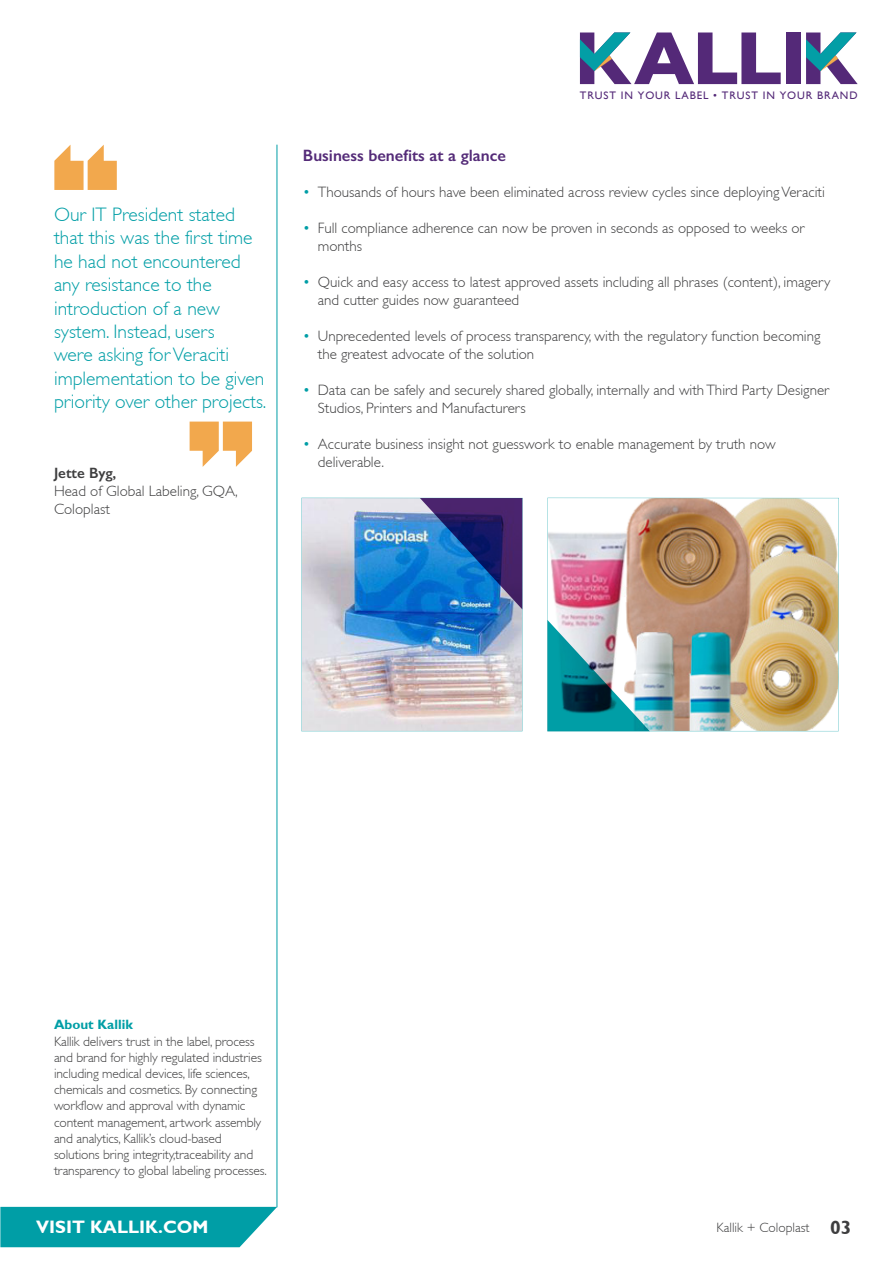
<style>
.page{position:relative;width:893px;height:1263px;background:#fff}
.page>*{position:absolute;margin:0;border:0;box-sizing:border-box;transform-origin:0 0}
.t1{font:300 19.5px/23.4px "Gill Sans";color:#009ea6}
.t2{font:700 19.35px "Gill Sans";color:#3e3e3f}
.t3{font:700 18px "Gill Sans";color:#fff}
.t4{font:600 16.5px "Gill Sans";color:#542b78}
.t5{font:300 15px/18px "Gill Sans";color:#3e3e3f}
.t6{font:600 15px "Gill Sans";color:#3e3e3f}
.t7{font:300 13.5px/16.2px "Gill Sans";letter-spacing:-.01em;color:#3e3e3f}
.t8{font:700 13.5px "Gill Sans";color:#009ea6}
.t9{font:10.95px "Gill Sans";letter-spacing:.08em;color:#542978}
.s1{color:#009ea6}
</style>
<div class="page">
<svg style="left:54px;top:145px;width:63px;height:45px"></svg>
<svg style="left:190px;top:422px;width:62px;height:45px"></svg>
<div style="left:786px;top:33px;width:14px;height:51px;background:#542978"></div>
<svg style="left:580px;top:33px;width:201px;height:51px"></svg>
<svg style="left:806px;top:33px;width:52px;height:51px"></svg>
<hr style="left:277px;top:145px;width:1px;height:1062px;background:#009ea6">
<svg style="left:0;top:1207px;width:277px;height:40px;background:#11a4ac"></svg>
<img style="left:301px;top:498px;width:222px;height:233px">
<img style="left:420px;top:498px;width:102px;height:111px">
<img style="left:547px;top:498px;width:292px;height:233px">
<img style="left:547px;top:620px;width:103px;height:111px">
<p class="t1" style="left:54px;top:203px;width:214px">Our IT President stated that this was the first time he had not encountered any resistance to the introduction of a new system. Instead, users<br>were asking for Veraciti implementation to be given priority over other projects.</p>
<p class="t6" style="left:54px;top:464px;width:64px">Jette Byg,</p>
<p class="t5" style="left:54px;top:482px;width:185px">Head of Global Labeling, GQA,<br>Coloplast</p>
<p class="t9" style="left:580px;top:89px;width:279px">TRUST IN YOUR LABEL • TRUST IN YOUR BRAND</p>
<p class="t4" style="left:303px;top:145px;width:204px">Business benefits at a glance</p>
<p class="t5" style="left:303px;top:183px;width:523px"><span class="s1">•</span> Thousands of hours have been eliminated across review cycles since deploying Veraciti</p>
<p class="t5" style="left:318px;top:219px;width:488px;text-indent:-15px"><span class="s1">•</span> Full compliance adherence can now be proven in seconds as opposed to weeks or months</p>
<p class="t5" style="left:318px;top:273px;width:514px;text-indent:-15px"><span class="s1">•</span> Quick and easy access to latest approved assets including all phrases (content), imagery and cutter guides now guaranteed</p>
<p class="t5" style="left:318px;top:327px;width:504px;text-indent:-15px"><span class="s1">•</span> Unprecedented levels of process transparency, with the regulatory function becoming the greatest advocate of the solution</p>
<p class="t5" style="left:318px;top:381px;width:513px;text-indent:-15px"><span class="s1">•</span> Data can be safely and securely shared globally, internally and with Third Party Designer<br>Studios, Printers and Manufacturers</p>
<p class="t5" style="left:318px;top:435px;width:459px;text-indent:-15px"><span class="s1">•</span> Accurate business insight not guesswork to enable management by truth now deliverable.</p>
<p class="t8" style="left:54px;top:1017px;width:80px">About Kallik</p>
<p class="t7" style="left:54px;top:1033px;width:214px">Kallik delivers trust in the label, process and brand for highly regulated industries including medical devices, life sciences, chemicals and cosmetics. By connecting workflow and approval with dynamic content management, artwork assembly and analytics, Kallik’s cloud-based solutions bring integrity,traceability and transparency to global labeling processes.</p>
<p class="t3" style="left:36px;top:1216px;width:174px">VISIT KALLIK.COM</p>
<p class="t7" style="left:717px;top:1219px;width:95px">Kallik + Coloplast</p>
<p class="t2" style="left:830px;top:1216px;width:23px">03</p>
</div>
